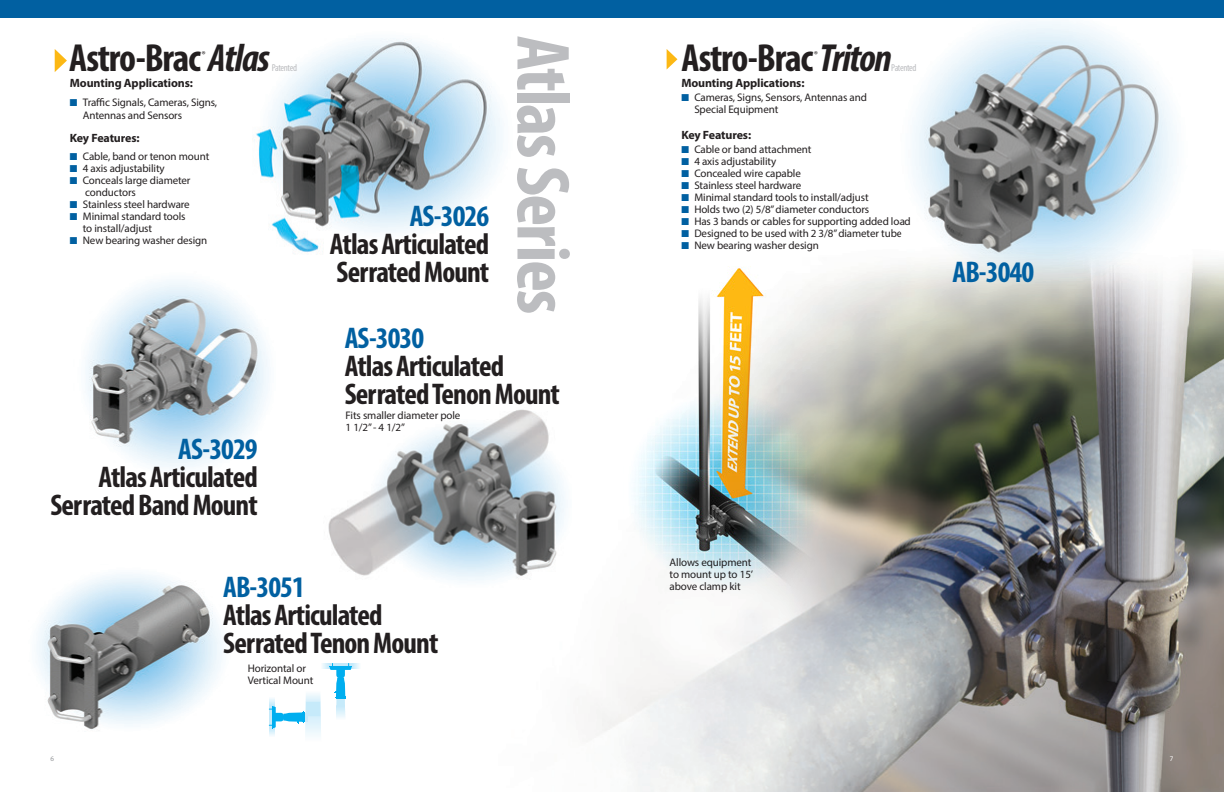
<style>
.page{position:relative;width:1224px;height:792px;background:#fff}
.page>*{position:absolute;margin:0;border:0;box-sizing:border-box;transform-origin:0 0}
.t1{font:700 condensed 76px "Myriad Pro";letter-spacing:-.03em;color:#bcbdc0}
.HEADS{font:700 condensed 39.3px "Myriad Pro";letter-spacing:-.03em;color:#231f20}
.PRODUCTS{font:700 condensed 30px/28px "Myriad Pro";letter-spacing:-.03em;color:#231f20}
.PRODUCTS-2{font:700 condensed 30px "Myriad Pro";letter-spacing:-.03em;color:#0160a1}
.t2{font:700 12px "Myriad Pro";letter-spacing:-.01em;color:#231f20}
.BODY{font:11px/12px "Myriad Pro";letter-spacing:-.01em;color:#231f20}
.HEADS-2{font:condensed 10px "Myriad Pro";letter-spacing:-.04em;color:#bcbdc0}
.HEADS-3{font:condensed 10px "Myriad Pro";color:#231f20}
.t3{font:7px "Myriad Pro";color:#fff}
.t4{font:7px "Myriad Pro";color:#939598}
.s1{font-style:italic}
.s2{color:#0160a1}
</style>
<div class="page">
<img style="left:595px;top:261px;width:629px;height:531px">
<img style="left:254px;top:38px;width:249px;height:217px">
<svg style="left:667px;top:49px;width:10px;height:20px"></svg>
<img style="left:901px;top:21px;width:286px;height:271px">
<img style="left:328px;top:380px;width:274px;height:226px">
<img style="left:85px;top:280px;width:184px;height:188px">
<img style="left:36px;top:574px;width:187px;height:156px">
<svg style="left:55px;top:49px;width:12px;height:23px"></svg>
<svg style="left:269px;top:663px;width:91px;height:73px"></svg>
<img style="left:600px;top:261px;width:239px;height:341px">
<div style="left:612px;top:0;width:612px;height:18px;background:#0160a1"></div>
<div style="left:0;top:0;width:612px;height:18px;background:#0160a1"></div>
<p class="HEADS" style="left:69px;top:34px;width:202px">Astro-Brac <span class="s1">Atlas</span></p>
<p class="HEADS-3" style="left:202px;top:49px;width:5px">®</p>
<p class="HEADS-2" style="left:272px;top:62px;width:27px">Patented</p>
<p class="t2" style="left:70px;top:76px;width:125px">Mounting Applications:</p>
<p class="BODY" style="left:83px;top:96px;width:136px;line-height:13px;text-indent:-13px"><span class="s2">■</span> Traffic Signals, Cameras, Signs,<br>Antennas and Sensors</p>
<p class="t2" style="left:70px;top:131px;width:71px">Key Features:</p>
<p class="BODY" style="left:70px;top:151px;width:141px"><span class="s2">■</span> Cable, band or tenon mount</p>
<p class="BODY" style="left:70px;top:163px;width:97px"><span class="s2">■</span> 4 axis adjustability</p>
<p class="BODY" style="left:85px;top:175px;width:107px;text-indent:-15px"><span class="s2">■</span> Conceals large diameter conductors</p>
<p class="BODY" style="left:70px;top:199px;width:121px"><span class="s2">■</span> Stainless steel hardware</p>
<p class="BODY" style="left:70px;top:211px;width:117px"><span class="s2">■</span> Minimal standard tools</p>
<p class="BODY" style="left:83px;top:223px;width:71px">to install/adjust</p>
<p class="BODY" style="left:70px;top:235px;width:139px"><span class="s2">■</span> New bearing washer design</p>
<p class="PRODUCTS-2" style="left:178px;top:430px;width:81px">AS-3029</p>
<p class="PRODUCTS" style="left:98px;top:462px;width:161px">Atlas Articulated</p>
<p class="PRODUCTS" style="left:50px;top:490px;width:209px">Serrated Band Mount</p>
<p class="PRODUCTS-2" style="left:410px;top:197px;width:81px">AS-3026</p>
<p class="PRODUCTS" style="left:330px;top:229px;width:161px">Atlas Articulated<br>Serrated Mount</p>
<p class="t1" style="left:590px;top:36px;width:280px;rotate:90deg">Atlas Series</p>
<p class="PRODUCTS-2" style="left:345px;top:319px;width:81px">AS-3030</p>
<p class="PRODUCTS" style="left:345px;top:351px;width:161px">Atlas Articulated</p>
<p class="PRODUCTS" style="left:345px;top:379px;width:217px">Serrated Tenon Mount</p>
<p class="BODY" style="left:346px;top:409px;width:116px">Fits smaller diameter pole</p>
<p class="BODY" style="left:346px;top:421px;width:61px">1 1/2” - 4 1/2”</p>
<p class="PRODUCTS-2" style="left:223px;top:569px;width:83px">AB-3051</p>
<p class="PRODUCTS" style="left:223px;top:601px;width:161px">Atlas Articulated</p>
<p class="PRODUCTS" style="left:223px;top:629px;width:217px">Serrated Tenon Mount</p>
<p class="t4" style="left:50px;top:755px;width:5px">6</p>
<p class="BODY" style="left:248px;top:662px;width:67px">Horizontal or<br>Vertical Mount</p>
<p class="HEADS" style="left:682px;top:34px;width:212px">Astro-Brac <span class="s1">Triton</span></p>
<p class="HEADS-3" style="left:814px;top:49px;width:5px">®</p>
<p class="HEADS-2" style="left:891px;top:62px;width:27px">Patented</p>
<p class="t2" style="left:681px;top:76px;width:125px">Mounting Applications:</p>
<p class="BODY" style="left:681px;top:92px;width:187px"><span class="s2">■</span> Cameras, Signs, Sensors, Antennas and</p>
<p class="BODY" style="left:694px;top:104px;width:86px">Special Equipment</p>
<p class="t2" style="left:681px;top:128px;width:71px">Key Features:</p>
<p class="BODY" style="left:681px;top:144px;width:132px"><span class="s2">■</span> Cable or band attachment</p>
<p class="BODY" style="left:681px;top:156px;width:97px"><span class="s2">■</span> 4 axis adjustability</p>
<p class="BODY" style="left:681px;top:168px;width:121px"><span class="s2">■</span> Concealed wire capable</p>
<p class="BODY" style="left:681px;top:180px;width:121px"><span class="s2">■</span> Stainless steel hardware</p>
<p class="BODY" style="left:681px;top:192px;width:189px"><span class="s2">■</span> Minimal standard tools to install/adjust</p>
<p class="BODY" style="left:681px;top:204px;width:189px"><span class="s2">■</span> Holds two (2) 5/8” diameter conductors</p>
<p class="BODY" style="left:681px;top:216px;width:231px"><span class="s2">■</span> Has 3 bands or cables for supporting added load</p>
<p class="BODY" style="left:681px;top:228px;width:223px"><span class="s2">■</span> Designed to be used with 2 3/8” diameter tube</p>
<p class="BODY" style="left:681px;top:240px;width:139px"><span class="s2">■</span> New bearing washer design</p>
<p class="PRODUCTS-2" style="left:953px;top:254px;width:83px">AB-3040</p>
<p class="BODY" style="left:670px;top:556px;width:85px">Allows equipment to mount up to 15’ above clamp kit</p>
<p class="t3" style="left:1170px;top:755px;width:5px">7</p>
</div>
